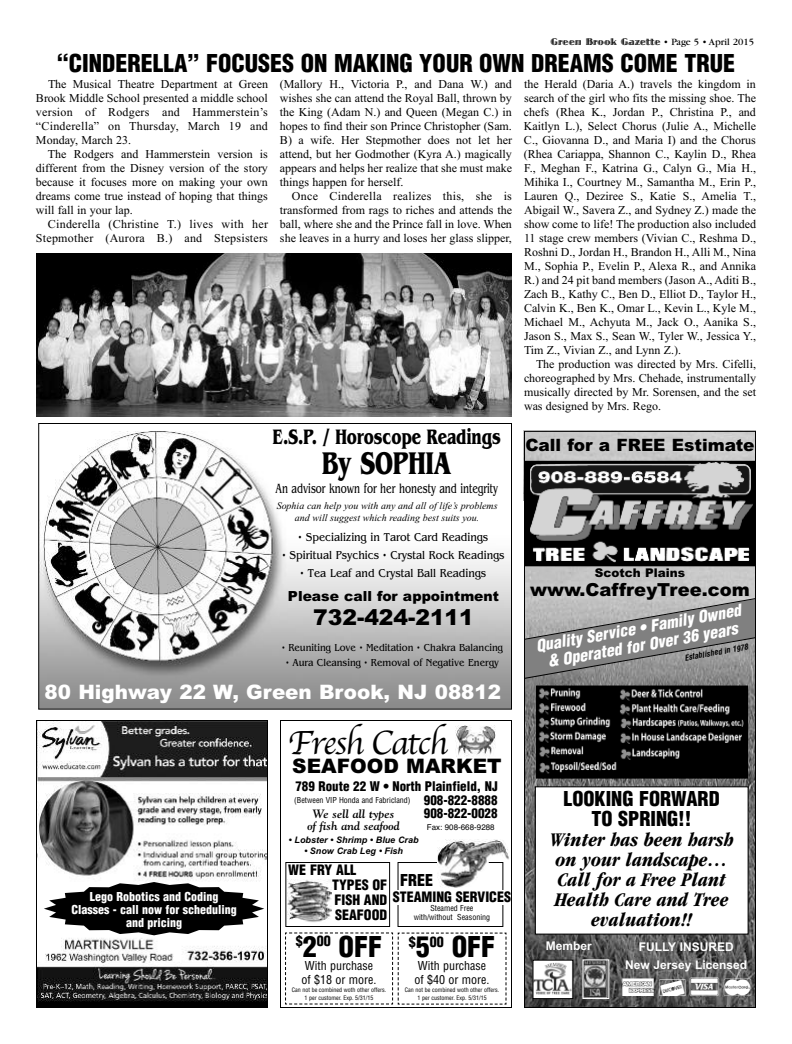
<style>
.page{position:relative;width:792px;height:1044px;background:#fff}
.page>*{position:absolute;margin:0;border:0;box-sizing:border-box;transform-origin:0 0}
.t1{font:35px "Apple Chancery";letter-spacing:-.05em;color:#000}
.t2{font:700 32.8px "Benguiat";color:#000;scale:.7 1}
.t3{font:900 condensed 28px "Helvetica";color:#000}
.t4{font:900 condensed 24px "Helvetica";color:#000}
.t5{font:24px "Credit Cards P01";color:#fff}
.t6{font:700 21.9px "Benguiat";color:#000;scale:.7 1}
.t7{font:900 21.9px "Arial";color:#000}
.t8{font:italic 700 condensed 20px/20px "Garamond";color:#000;text-align:center}
.t9{font:900 condensed 20px/20px "Helvetica";color:#000;text-align:center}
.t10{font:900 20px "Arial";color:#000}
.t11{font:900 19.9px "Arial";color:#fff}
.t12{font:900 18px "Arial";color:#000}
.t13{font:900 17px "Arial";color:#000}
.t14{font:italic 900 condensed 16.1px "Helvetica";color:#fff}
.t15{font:900 condensed 16px "Helvetica";color:#000}
.t16{font:900 condensed 14px/15px "Helvetica";color:#000}
.t17{font:13.9px "Benguiat";color:#000;scale:.7 1}
.t18{font:900 13.9px "Arial";color:#000}
.t19{font:900 condensed 13px/13px "Helvetica";color:#000}
.t20{font:12px/14px "Times New Roman";color:#000;text-align:justify}
.t21{font:12px/14px "Times New Roman";letter-spacing:.02em;color:#000;text-align:right}
.t22{font:900 condensed 12px/13px "Helvetica";color:#fff;text-align:center}
.t23{font:condensed 12px/14px "Helvetica";color:#000}
.t24{font:700 12px/18px "Arial";color:#fff;text-align:center}
.t25{font:italic 700 12px/12px "Goudy";color:#000;text-align:center}
.t26{font:900 12px "Arial";color:#000}
.t27{font:11.9px "Benguiat";color:#000;scale:.89 1}
.t28{font:10.6px "Benguiat";color:#000;scale:.89 1}
.t29{font:italic 10px/11.9px "Times New Roman";color:#000;text-align:center}
.t30{font:10px "Jazz Let Plain";color:#000}
.t31{font:italic 700 9px "Arial";color:#000}
.t32{font:condensed 8px/9px "Helvetica";color:#000;text-align:center}
.t33{font:italic 700 condensed 8px "Helvetica";color:#000}
.t34{font:8px "Helvetica";color:#000}
.t35{font:condensed 6px/8px "Helvetica";color:#000;text-align:center}
.s1{font-family:"Garamond"}
</style>
<div class="page">
<img style="left:38px;top:722px;width:228px;height:284px">
<div style="left:36px;top:720px;width:232px;height:288px;border:1px solid #000"></div>
<svg style="left:44px;top:882px;width:220px;height:53px"></svg>
<img style="left:526px;top:433px;width:228px;height:573px">
<img style="left:526px;top:463px;width:228px;height:101px">
<div style="left:524px;top:461px;width:232px;height:105px;border:1px solid #000"></div>
<img style="left:534px;top:962px;width:37px;height:35px">
<div style="left:532px;top:960px;width:41px;height:39px;border:1px solid #000"></div>
<img style="left:584px;top:961px;width:23px;height:36px">
<svg style="left:526px;top:597px;width:228px;height:83px;background:#909090"></svg>
<div style="left:536px;top:787px;width:212px;height:147px;background:#fff"></div>
<div style="left:535px;top:786px;width:214px;height:149px;border:1px solid #000"></div>
<div style="left:524px;top:431px;width:232px;height:577px;border:1px solid #000"></div>
<img style="left:538px;top:688px;width:208px;height:89px">
<div style="left:536px;top:686px;width:212px;height:93px;border:1px solid #000"></div>
<div style="left:280px;top:720px;width:232px;height:288px;border:1px solid #000"></div>
<svg style="left:285px;top:932px;width:222px;height:73px"></svg>
<div style="left:398px;top:862px;width:105px;height:65px;border:1px solid #000"></div>
<div style="left:285px;top:862px;width:105px;height:65px;border:1px solid #000"></div>
<div style="left:394px;top:890px;width:114px;height:14px;background:#fff"></div>
<img style="left:437px;top:839px;width:72px;height:49px">
<img style="left:455px;top:725px;width:40px;height:32px">
<img style="left:287px;top:879px;width:44px;height:43px">
<img style="left:36px;top:253px;width:476px;height:163px">
<img style="left:40px;top:431px;width:470px;height:277px">
<div style="left:38px;top:423px;width:474px;height:287px;border:1px solid #000"></div>
<p class="t30" style="left:551px;top:36px;width:205px">Green Brook Gazette <span class="s1">• Page 5 • April 2015</span></p>
<h3 class="t4" style="left:57px;top:50px;width:680px">“CINDERELLA” FOCUSES ON MAKING YOUR OWN DREAMS COME TRUE</h3>
<p class="t20" style="left:36px;top:77px;width:234px;text-indent:12px">The Musical Theatre Department at Green Brook Middle School presented a middle school version of Rodgers and Hammerstein’s “Cinderella” on Thursday, March 19 and Monday, March 23.</p>
<p class="t20" style="left:36px;top:147px;width:234px;text-indent:12px">The Rodgers and Hammerstein version is different from the Disney version of the story because it focuses more on making your own dreams come true instead of hoping that things will fall in your lap.</p>
<p class="t21" style="left:36px;top:217px;width:233px">Cinderella (Christine T.) lives with her<br>Stepmother (Aurora B.) and Stepsisters</p>
<p class="t20" style="left:280px;top:77px;width:234px">(Mallory H., Victoria P., and Dana W.) and wishes she can attend the Royal Ball, thrown by the King (Adam N.) and Queen (Megan C.) in hopes to find their son Prince Christopher (Sam.<br>B) a wife. Her Stepmother does not let her attend, but her Godmother (Kyra A.) magically appears and helps her realize that she must make things happen for herself.</p>
<p class="t20" style="left:280px;top:189px;width:234px;text-indent:12px">Once Cinderella realizes this, she is transformed from rags to riches and attends the ball, where she and the Prince fall in love. When she leaves in a hurry and loses her glass slipper,</p>
<p class="t20" style="left:524px;top:77px;width:234px">the Herald (Daria A.) travels the kingdom in search of the girl who fits the missing shoe. The chefs (Rhea K., Jordan P., Christina P., and Kaitlyn L.), Select Chorus (Julie A., Michelle C., Giovanna D., and Maria I) and the Chorus (Rhea Cariappa, Shannon C., Kaylin D., Rhea F., Meghan F., Katrina G., Calyn G., Mia H., Mihika I., Courtney M., Samantha M., Erin P., Lauren Q., Deziree S., Katie S., Amelia T., Abigail W., Savera Z., and Sydney Z.) made the show come to life! The production also included 11 stage crew members (Vivian C., Reshma D., Roshni D., Jordan H., Brandon H., Alli M., Nina M., Sophia P., Evelin P., Alexa R., and Annika R.) and 24 pit band members (Jason A., Aditi B., Zach B., Kathy C., Ben D., Elliot D., Taylor H., Calvin K., Ben K., Omar L., Kevin L., Kyle M., Michael M., Achyuta M., Jack O., Aanika S., Jason S., Max S., Sean W., Tyler W., Jessica Y., Tim Z., Vivian Z., and Lynn Z.).</p>
<p class="t20" style="left:524px;top:357px;width:234px;text-indent:12px">The production was directed by Mrs. Cifelli, choreographed by Mrs. Chehade, instrumentally musically directed by Mr. Sorensen, and the set was designed by Mrs. Rego.</p>
<h3 class="t6" style="left:273px;top:423px;width:327px">E.S.P. / Horoscope Readings</h3>
<h2 class="t2" style="left:322px;top:443px;width:187px">By SOPHIA</h2>
<p class="t17" style="left:276px;top:480px;width:319px">An advisor known for her honesty and integrity</p>
<p class="t29" style="left:277px;top:500px;width:222px">Sophia can help you with any and all of life’s problems and will suggest which reading best suits you.</p>
<p class="t27" style="left:298px;top:530px;width:215px">• Specializing in Tarot Card Readings</p>
<p class="t27" style="left:282px;top:548px;width:251px">• Spiritual Psychics • Crystal Rock Readings</p>
<p class="t27" style="left:300px;top:566px;width:210px">• Tea Leaf and Crystal Ball Readings</p>
<p class="t18" style="left:288px;top:588px;width:213px">Please call for appointment</p>
<h3 class="t7" style="left:313px;top:604px;width:162px">732-424-2111</h3>
<p class="t28" style="left:282px;top:641px;width:250px">• Reuniting Love • Meditation • Chakra Balancing</p>
<p class="t28" style="left:286px;top:657px;width:241px">• Aura Cleansing • Removal of Negative Energy</p>
<h3 class="t11" style="left:45px;top:681px;width:458px">80 Highway 22 W, Green Brook, NJ 08812</h3>
<h1 class="t1" style="left:288px;top:721px;width:162px">Fresh Catch</h1>
<h3 class="t10" style="left:292px;top:754px;width:211px">SEAFOOD MARKET</h3>
<p class="t19" style="left:295px;top:780px;width:204px">789 Route 22 W • North Plainfield, NJ</p>
<p class="t32" style="left:294px;top:795px;width:118px">(Between VIP Honda and Fabricland)</p>
<p class="t25" style="left:308px;top:808px;width:94px">We sell all types of fish and seafood</p>
<p class="t19" style="left:424px;top:794px;width:75px">908-822-8888<br>908-822-0028</p>
<p class="t34" style="left:427px;top:823px;width:69px">Fax: 908-668-9288</p>
<p class="t22" style="left:72px;top:890px;width:167px">Lego Robotics and Coding<br>Classes - call now for scheduling and pricing</p>
<p class="t31" style="left:289px;top:834px;width:131px">• Lobster • Shrimp • Blue Crab</p>
<p class="t31" style="left:304px;top:845px;width:101px">• Snow Crab Leg • Fish</p>
<p class="t16" style="left:332px;top:863px;width:57px;text-indent:-44px">WE FRY ALL<br>TYPES OF<br>FISH AND<br>SEAFOOD</p>
<h3 class="t15" style="left:400px;top:872px;width:34px">FREE</h3>
<p class="t16" style="left:393px;top:890px;width:120px">STEAMING SERVICES</p>
<p class="t32" style="left:414px;top:904px;width:78px">Steamed Free with/without Seasoning</p>
<h3 class="t3" style="left:296px;top:931px;width:88px"><sup>$</sup>2<sup>00</sup> OFF</h3>
<p class="t23" style="left:302px;top:959px;width:76px">With purchase of $18 or more.</p>
<p class="t35" style="left:292px;top:986px;width:96px">Can not be combined woth other offers.<br>1 per customer. Exp. 5/31/15</p>
<h3 class="t3" style="left:409px;top:931px;width:88px"><sup>$</sup>5<sup>00</sup> OFF</h3>
<p class="t23" style="left:415px;top:959px;width:76px">With purchase of $40 or more.</p>
<p class="t35" style="left:405px;top:986px;width:96px">Can not be combined woth other offers.<br>1 per customer. Exp. 5/31/15</p>
<h3 class="t13" style="left:525px;top:435px;width:231px">Call for a FREE Estimate</h3>
<p class="t26" style="left:595px;top:566px;width:92px">Scotch Plains</p>
<h3 class="t12" style="left:530px;top:579px;width:221px">www.CaffreyTree.com</h3>
<h3 class="t14" style="left:535px;top:637px;width:209px;rotate:-10deg">Quality Service • Family Owned</h3>
<h3 class="t14" style="left:546px;top:653px;width:194px;rotate:-10deg">&amp; Operated for Over 36 years</h3>
<p class="t33" style="left:684px;top:653px;width:66px;rotate:-10deg">Established in 1978</p>
<h3 class="t9" style="left:563px;top:789px;width:158px">LOOKING FORWARD<br>TO SPRING!!</h3>
<h3 class="t8" style="left:550px;top:832px;width:186px">Winter has been harsh on your landscape…<br>Call for a Free Plant<br>Health Care and Tree evaluation!!</h3>
<p class="t24" style="left:546px;top:937px;width:48px">Member</p>
<p class="t24" style="left:625px;top:937px;width:124px">FULLY INSURED<br>New Jersey Licensed</p>
<h3 class="t5" style="left:621px;top:973px;width:132px">qry[</h3>
</div>
